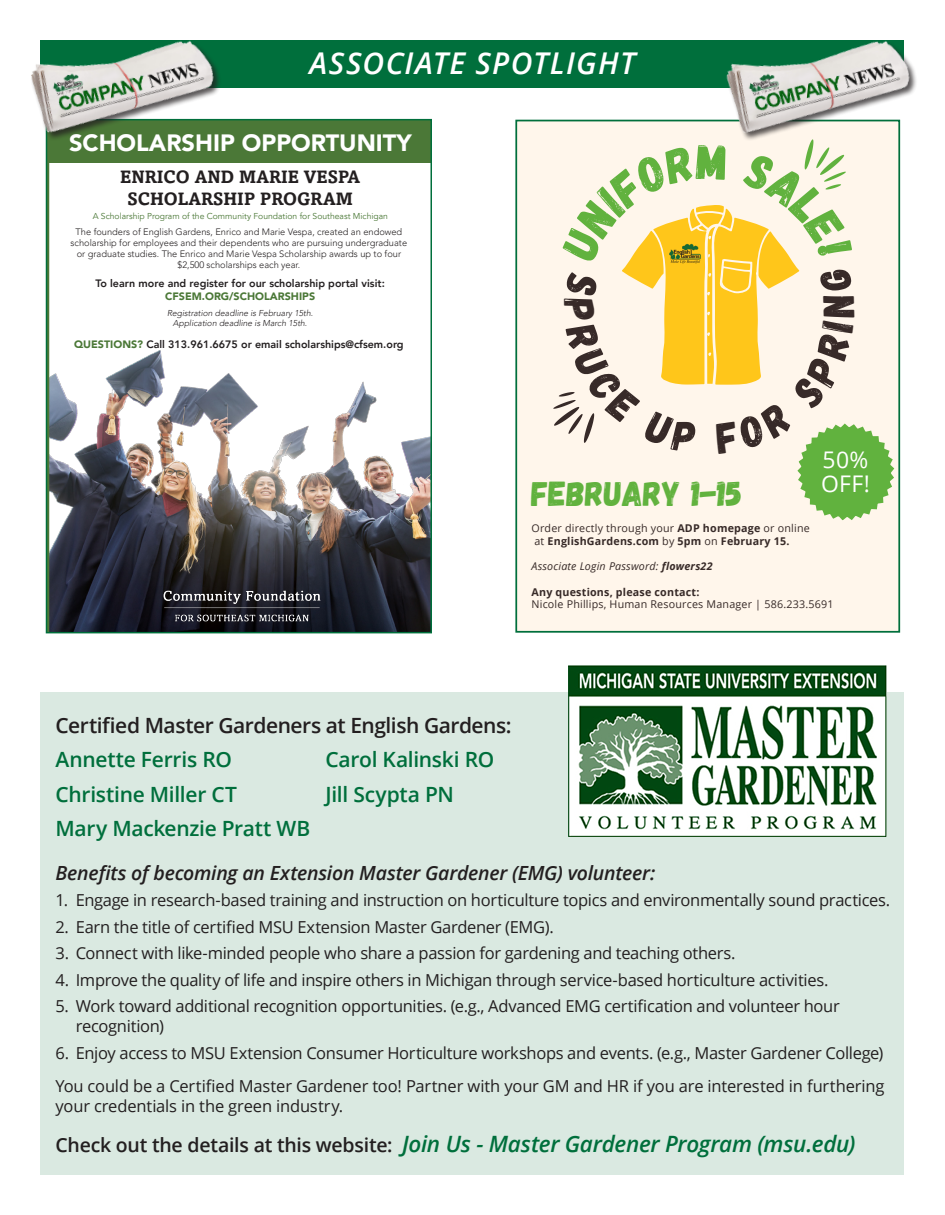
<style>
.page{position:relative;width:945px;height:1215px;background:#fff}
.page>*{position:absolute;margin:0;border:0;box-sizing:border-box;transform-origin:0 0}
.t1{font:34.65px "Gagalin";color:#61b23e}
.t2{font:italic 600 30px "Open Sans";letter-spacing:.045em;color:#fff}
.t3{font:900 23.55px "Avenir LT Pro";color:#fff}
.t4{font:22.95px/23.9px "Open Sans";color:#fff}
.t5{font:italic 600 22.5px "Open Sans";letter-spacing:-.015em;color:#006f3c}
.t6{font:600 21px "Open Sans";letter-spacing:-.015em;color:#006f3c}
.t7{font:600 21px "Open Sans";letter-spacing:-.025em;color:#231f20}
.t8{font:italic 600 19.5px "Open Sans";letter-spacing:-.015em;color:#231f20}
.t9{font:700 17.85px/21.5px "Amasis MT Std";color:#231f20;text-align:center}
.t10{font:16.5px/19.8px "Open Sans";letter-spacing:-.02em;color:#231f20}
.t11{font:800 10.65px/12.9px "Avenir LT Pro";color:#231f20;text-align:center}
.t12{font:700 10.65px/12.6px "Open Sans";letter-spacing:.02em;color:#372a28}
.t13{font:10.65px/12.6px "Open Sans";letter-spacing:.02em;color:#372a28}
.t14{font:italic 10.65px "Open Sans";letter-spacing:.02em;color:#372a28}
.t15{font:300 9.3px/11.1px "Avenir LT Pro";color:#231f20;text-align:center}
.t16{font:italic 300 8.55px/10.4px "Avenir LT Pro";color:#231f20;text-align:center}
.t17{font:8.55px "Avenir LT Pro";color:#4b7837}
.s1{font-weight:900;color:#4b7837}
.s2{font-weight:400}
.s3{font-weight:700}
.s4{font-style:normal;font-size:19.5px;color:#231f20}
</style>
<div class="page">
<div style="left:40px;top:692px;width:864px;height:482px;background:#dae9e1"></div>
<svg style="left:49px;top:122px;width:380px;height:508px"></svg>
<img style="left:156px;top:582px;width:172px;height:47px">
<div style="left:46px;top:119px;width:386px;height:514px;border:2px solid #006f3c"></div>
<div style="left:516px;top:121px;width:383px;height:511px;background:#fff6eb"></div>
<div style="left:515px;top:120px;width:385px;height:513px;border:2px solid #006f3c"></div>
<div style="left:40px;top:40px;width:864px;height:48px;background:#006f3c"></div>
<img style="left:31px;top:40px;width:205px;height:131px">
<img style="left:691px;top:41px;width:225px;height:130px">
<img style="left:569px;top:665px;width:318px;height:172px">
<svg style="left:553px;top:139px;width:341px;height:381px"></svg>
<p class="t2" style="left:310px;top:43px;width:327px">ASSOCIATE SPOTLIGHT</p>
<p class="t3" style="left:69px;top:128px;width:344px">SCHOLARSHIP OPPORTUNITY</p>
<p class="t9" style="left:120px;top:166px;width:241px">ENRICO AND MARIE VESPA<br>SCHOLARSHIP PROGRAM</p>
<p class="t17" style="left:93px;top:211px;width:297px">A Scholarship Program of the Community Foundation for Southeast Michigan</p>
<p class="t15" style="left:71px;top:226px;width:338px">The founders of English Gardens, Enrico and Marie Vespa, created an endowed scholarship for employees and their dependents who are pursuing undergraduate or graduate studies. The Enrico and Marie Vespa Scholarship awards up to four $2,500 scholarships each year.</p>
<p class="t11" style="left:96px;top:277px;width:291px">To learn more and register for our scholarship portal visit:<br><span class="s1">CFSEM.ORG/SCHOLARSHIPS</span></p>
<p class="t11" style="left:74px;top:337px;width:331px"><span class="s1">QUESTIONS?</span> Call 313.961.6675 or email scholarships@cfsem.org</p>
<p class="t16" style="left:167px;top:308px;width:148px">Registration deadline is February 15th.<br>Application deadline is March 15th.</p>
<p class="t1" style="left:532px;top:473px;width:213px">FEBRUARY 1-15</p>
<p class="t4" style="left:821px;top:448px;width:50px">50%<br>OFF!</p>
<p class="t12" style="left:532px;top:522px;width:280px"><span class="s2">Order directly through your</span> ADP homepage <span class="s2">or online at</span> EnglishGardens.com <span class="s2">by</span> 5pm <span class="s2">on</span> February 15.</p>
<p class="t14" style="left:532px;top:559px;width:183px">Associate Login Password: <span class="s3">flowers22</span></p>
<p class="t13" style="left:532px;top:585px;width:303px"><span class="s3">Any questions, please contact:<br></span>Nicole Phillips, Human Resources Manager | 586.233.5691</p>
<p class="t7" style="left:56px;top:711px;width:458px">Certified Master Gardeners at English Gardens:</p>
<p class="t6" style="left:56px;top:745px;width:178px">Annette Ferris RO</p>
<p class="t6" style="left:325px;top:745px;width:170px">Carol Kalinski RO</p>
<p class="t6" style="left:56px;top:780px;width:183px">Christine Miller CT</p>
<p class="t6" style="left:325px;top:780px;width:130px">Jill Scypta PN</p>
<p class="t6" style="left:56px;top:814px;width:256px">Mary Mackenzie Pratt WB</p>
<p class="t8" style="left:56px;top:859px;width:601px">Benefits of becoming an Extension Master Gardener (EMG) volunteer:</p>
<p class="t10" style="left:56px;top:890px;width:836px">1. Engage in research-based training and instruction on horticulture topics and environmentally sound practices.</p>
<p class="t10" style="left:56px;top:916px;width:500px">2. Earn the title of certified MSU Extension Master Gardener (EMG).</p>
<p class="t10" style="left:56px;top:943px;width:682px">3. Connect with like-minded people who share a passion for gardening and teaching others.</p>
<p class="t10" style="left:56px;top:969px;width:775px">4. Improve the quality of life and inspire others in Michigan through service-based horticulture activities.</p>
<p class="t10" style="left:76px;top:996px;width:766px;text-indent:-20px">5. Work toward additional recognition opportunities. (e.g., Advanced EMG certification and volunteer hour recognition)</p>
<p class="t10" style="left:56px;top:1042px;width:830px">6. Enjoy access to MSU Extension Consumer Horticulture workshops and events. (e.g., Master Gardener College)</p>
<p class="t10" style="left:56px;top:1076px;width:831px">You could be a Certified Master Gardener too! Partner with your GM and HR if you are interested in furthering your credentials in the green industry.</p>
<p class="t5" style="left:56px;top:1129px;width:802px"><span class="s4">Check out the details at this website:</span> Join Us - Master Gardener Program (msu.edu)</p>
</div>
